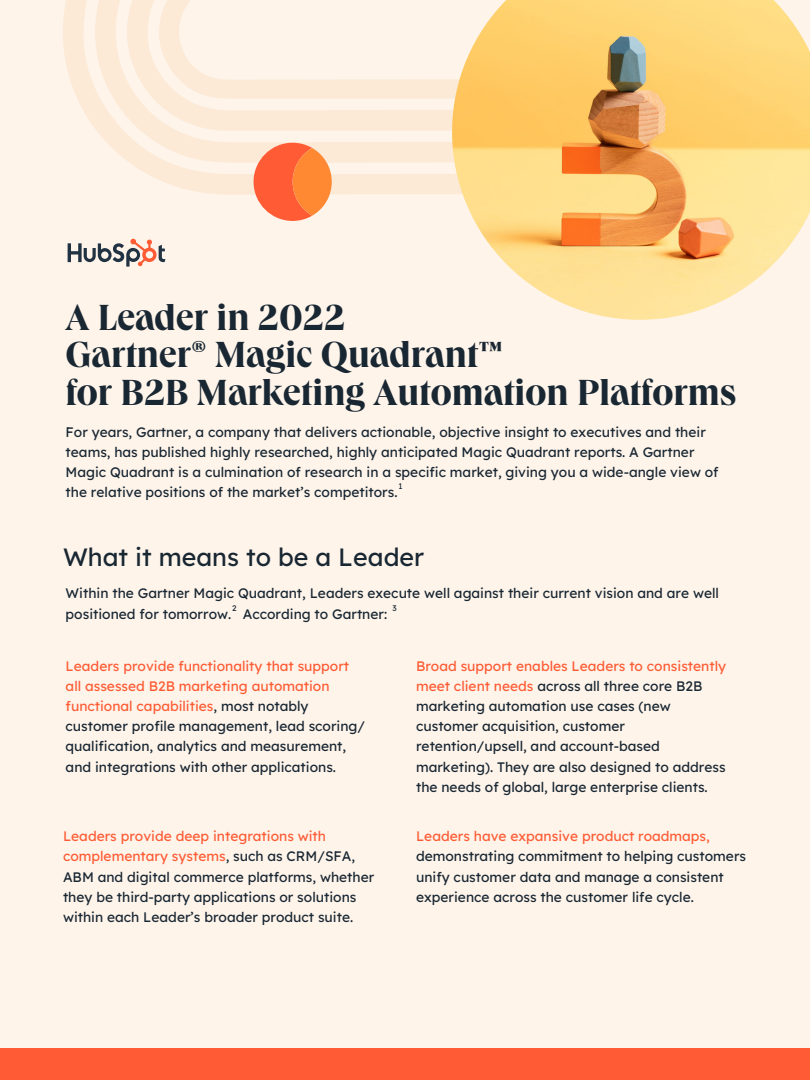
<style>
.page{position:relative;width:810px;height:1080px;background:#fef4ea}
.page>*{position:absolute;margin:0;border:0;box-sizing:border-box;transform-origin:0 0}
.t1{font:700 37.5px/37.5px "Queens";color:#192733}
.t2{font:25px "Lexend Deca";color:#192733}
.t3{font:13.75px/20.1px "Lexend Deca";color:#192733}
.t4{font:13.75px "Lexend Deca";color:#ff5c35}
.t5{font:8.12px "Lexend Deca";color:#192733}
.s1{color:#ff5c35}
</style>
<div class="page">
<svg style="left:63px;top:0;width:389px;height:195px"></svg>
<svg style="left:94px;top:0;width:358px;height:163px;fill:#fcead7"></svg>
<svg style="left:125px;top:0;width:327px;height:131px;fill:#fcead7"></svg>
<svg style="left:156px;top:0;width:296px;height:99px"></svg>
<img style="left:452px;top:0;width:358px;height:320px">
<svg style="left:254px;top:143px;width:58px;height:78px;background:#fe7856"></svg>
<div style="left:293px;top:148px;width:39px;height:68px;background:#ff8933;border-radius:50%"></div>
<div style="left:0;top:1048px;width:810px;height:32px;background:#ff5c35"></div>
<svg style="left:68px;top:239px;width:97px;height:28px"></svg>
<h1 class="t1" style="left:66px;top:303px;width:672px">A Leader in 2022<br>Gartner® Magic Quadrant™<br>for B2B Marketing Automation Platforms</h1>
<p class="t3" style="left:66px;top:421px;width:655px">For years, Gartner, a company that delivers actionable, objective insight to executives and their teams, has published highly researched, highly anticipated Magic Quadrant reports. A Gartner Magic Quadrant is a culmination of research in a specific market, giving you a wide-angle view of the relative positions of the market’s competitors.</p>
<p class="t5" style="left:398px;top:481px;width:6px">1</p>
<h2 class="t2" style="left:63px;top:541px;width:363px">What it means to be a Leader</h2>
<p class="t3" style="left:66px;top:583px;width:655px">Within the Gartner Magic Quadrant, Leaders execute well against their current vision and are well positioned for tomorrow. According to Gartner:</p>
<p class="t5" style="left:232px;top:603px;width:6px">2</p>
<p class="t5" style="left:392px;top:603px;width:6px">3</p>
<p class="t3" style="left:66px;top:656px;width:301px"><span class="s1">Leaders provide functionality that support all assessed B2B marketing automation functional capabilities</span>, most notably customer profile management, lead scoring/ qualification, analytics and measurement, and integrations with other applications.</p>
<p class="t3" style="left:416px;top:656px;width:312px"><span class="s1">Broad support enables Leaders to consistently meet client needs</span> across all three core B2B marketing automation use cases (new customer acquisition, customer retention/upsell, and account-based marketing). They are also designed to address the needs of global, large enterprise clients.</p>
<p class="t3" style="left:63px;top:826px;width:313px"><span class="s1">Leaders provide deep integrations with complementary systems</span>, such as CRM/SFA, ABM and digital commerce platforms, whether they be third-party applications or solutions within each Leader’s broader product suite.</p>
<p class="t4" style="left:416px;top:828px;width:295px">Leaders have expansive product roadmaps,</p>
<p class="t3" style="left:416px;top:846px;width:332px">demonstrating commitment to helping customers unify customer data and manage a consistent experience across the customer life cycle.</p>
</div>
